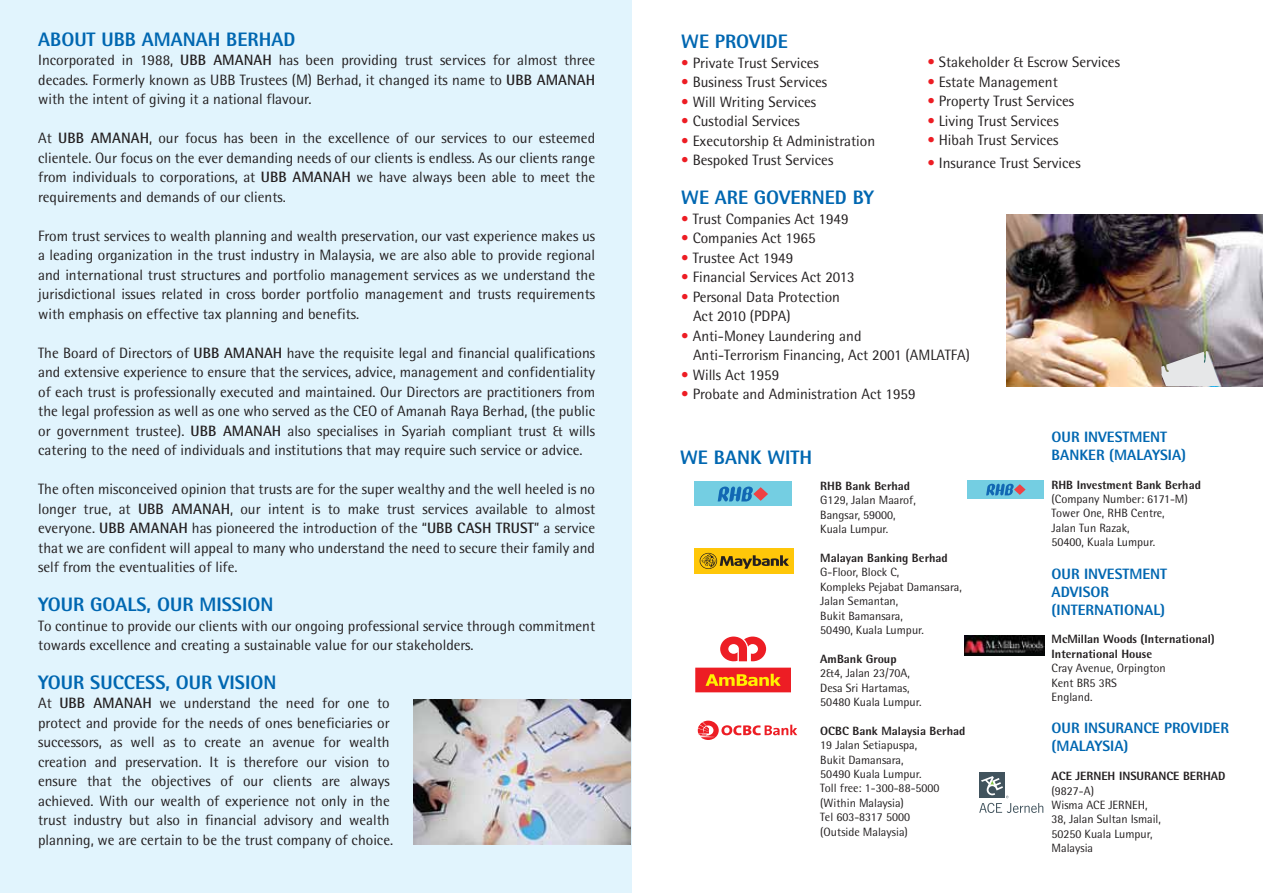
<style>
.page{position:relative;width:1263px;height:893px;background:#fff}
.page>*{position:absolute;margin:0;border:0;box-sizing:border-box;transform-origin:0 0}
.t1{font:800 19.5px "Rotis Semi Sans";color:#0067b1}
.t2{font:15px/19.5px "Rotis Semi Sans";color:#231f20;text-align:justify}
.t3{font:800 15px/18px "Rotis Semi Sans";color:#0067b1}
.t4{font:12px/14.4px "Rotis Semi Sans";color:#231f20}
.t5{font:800 12px/14.4px "Rotis Semi Sans";color:#231f20}
.s1{font-weight:700}
.s2{color:#ed1d24}
</style>
<div class="page">
<div style="left:0;top:0;width:631px;height:893px;background:#e1f4fd"></div>
<div style="left:968px;top:480px;width:76px;height:19px;background:#74cee2"></div>
<svg style="left:986px;top:484px;width:39px;height:11px"></svg>
<div style="left:694px;top:548px;width:100px;height:26px;background:#ffc709"></div>
<svg style="left:700px;top:553px;width:89px;height:16px"></svg>
<div style="left:694px;top:482px;width:97px;height:24px;background:#74cee2"></div>
<svg style="left:718px;top:487px;width:50px;height:14px"></svg>
<svg style="left:698px;top:721px;width:99px;height:19px"></svg>
<svg style="left:695px;top:636px;width:96px;height:56px"></svg>
<img style="left:414px;top:700px;width:216px;height:144px">
<img style="left:1006px;top:215px;width:257px;height:171px">
<svg style="left:1161px;top:351px;width:59px;height:35px"></svg>
<img style="left:965px;top:635px;width:79px;height:20px">
<div style="left:979px;top:772px;width:26px;height:26px;background:#41535d"></div>
<svg style="left:979px;top:776px;width:64px;height:37px"></svg>
<h1 class="t1" style="left:38px;top:27px;width:259px">ABOUT UBB AMANAH BERHAD</h1>
<p class="t2" style="left:38px;top:50px;width:558px">Incorporated in 1988, <span class="s1">UBB AMANAH</span> has been providing trust services for almost three decades. Formerly known as UBB Trustees (M) Berhad, it changed its name to <span class="s1">UBB AMANAH </span>with the intent of giving it a national flavour.</p>
<p class="t2" style="left:38px;top:128px;width:558px">At <span class="s1">UBB AMANAH</span>, our focus has been in the excellence of our services to our esteemed clientele. Our focus on the ever demanding needs of our clients is endless. As our clients range from individuals to corporations, at <span class="s1">UBB AMANAH</span> we have always been able to meet the requirements and demands of our clients.</p>
<p class="t2" style="left:38px;top:226px;width:558px">From trust services to wealth planning and wealth preservation, our vast experience makes us a leading organization in the trust industry in Malaysia, we are also able to provide regional and international trust structures and portfolio management services as we understand the jurisdictional issues related in cross border portfolio management and trusts requirements with emphasis on effective tax planning and benefits.</p>
<p class="t2" style="left:38px;top:343px;width:558px">The Board of Directors of <span class="s1">UBB AMANAH</span> have the requisite legal and financial qualifications and extensive experience to ensure that the services, advice, management and confidentiality of each trust is professionally executed and maintained. Our Directors are practitioners from the legal profession as well as one who served as the CEO of Amanah Raya Berhad, (the public or government trustee). <span class="s1">UBB AMANAH</span> also specialises in Syariah compliant trust &amp; wills catering to the need of individuals and institutions that may require such service or advice.</p>
<p class="t2" style="left:38px;top:479px;width:558px">The often misconceived opinion that trusts are for the super wealthy and the well heeled is no longer true, at <span class="s1">UBB AMANAH</span>, our intent is to make trust services available to almost everyone. <span class="s1">UBB AMANAH</span> has pioneered the introduction of the “<span class="s1">UBB CASH TRUST</span>” a service that we are confident will appeal to many who understand the need to secure their family and self from the eventualities of life.</p>
<h1 class="t1" style="left:38px;top:592px;width:237px">YOUR GOALS, OUR MISSION</h1>
<p class="t2" style="left:38px;top:616px;width:558px">To continue to provide our clients with our ongoing professional service through commitment towards excellence and creating a sustainable value for our stakeholders.</p>
<h1 class="t1" style="left:38px;top:670px;width:240px">YOUR SUCCESS, OUR VISION</h1>
<p class="t2" style="left:38px;top:693px;width:356px;text-align:left">At <span class="s1">UBB AMANAH</span> we understand the need for one to protect and provide for the needs of ones beneficiaries or successors, as well as to create an avenue for wealth creation and preservation. It is therefore our vision to ensure that the objectives of our clients are always achieved. With our wealth of experience not only in the trust industry but also in financial advisory and wealth planning, we are certain to be the trust company of choice.</p>
<h1 class="t1" style="left:681px;top:29px;width:108px">WE PROVIDE</h1>
<p class="t2" style="left:681px;top:53px;width:139px"><span class="s2">•</span> Private Trust Services</p>
<p class="t2" style="left:681px;top:72px;width:147px"><span class="s2">•</span> Business Trust Services</p>
<p class="t2" style="left:681px;top:92px;width:136px"><span class="s2">•</span> Will Writing Services</p>
<p class="t2" style="left:681px;top:111px;width:120px"><span class="s2">•</span> Custodial Services</p>
<p class="t2" style="left:681px;top:131px;width:195px"><span class="s2">•</span> Executorship &amp; Administration</p>
<p class="t2" style="left:681px;top:150px;width:153px"><span class="s2">•</span> Bespoked Trust Services</p>
<h1 class="t1" style="left:681px;top:185px;width:194px">WE ARE GOVERNED BY</h1>
<p class="t2" style="left:681px;top:209px;width:169px"><span class="s2">•</span> Trust Companies Act 1949</p>
<p class="t2" style="left:681px;top:228px;width:136px"><span class="s2">•</span> Companies Act 1965</p>
<p class="t2" style="left:681px;top:248px;width:113px"><span class="s2">•</span> Trustee Act 1949</p>
<p class="t2" style="left:681px;top:267px;width:175px"><span class="s2">•</span> Financial Services Act 2013</p>
<p class="t2" style="left:693px;top:287px;width:149px;text-indent:-12px"><span class="s2">•</span> Personal Data Protection<br>Act 2010 (PDPA)</p>
<p class="t2" style="left:693px;top:326px;width:279px;text-indent:-12px"><span class="s2">•</span> Anti-Money Laundering and<br>Anti-Terrorism Financing, Act 2001 (AMLATFA)</p>
<p class="t2" style="left:681px;top:365px;width:99px"><span class="s2">•</span> Wills Act 1959</p>
<p class="t2" style="left:681px;top:384px;width:236px"><span class="s2">•</span> Probate and Administration Act 1959</p>
<p class="t2" style="left:927px;top:52px;width:194px"><span class="s2">•</span> Stakeholder &amp; Escrow Services</p>
<p class="t2" style="left:927px;top:72px;width:132px"><span class="s2">•</span> Estate Management</p>
<p class="t2" style="left:927px;top:91px;width:148px"><span class="s2">•</span> Property Trust Services</p>
<p class="t2" style="left:927px;top:111px;width:133px"><span class="s2">•</span> Living Trust Services</p>
<p class="t2" style="left:927px;top:130px;width:132px"><span class="s2">•</span> Hibah Trust Services</p>
<p class="t2" style="left:927px;top:153px;width:155px"><span class="s2">•</span> Insurance Trust Services</p>
<h1 class="t1" style="left:680px;top:445px;width:133px">WE BANK WITH</h1>
<p class="t5" style="left:820px;top:478px;width:91px">RHB Bank Berhad</p>
<p class="t4" style="left:820px;top:493px;width:97px">G129, Jalan Maarof,<br>Bangsar, 59000,<br>Kuala Lumpur.</p>
<p class="t5" style="left:820px;top:550px;width:129px">Malayan Banking Berhad</p>
<p class="t4" style="left:820px;top:565px;width:143px">G-Floor, Block C,<br>Kompleks Pejabat Damansara,<br>Jalan Semantan,<br>Bukit Bamansara,<br>50490, Kuala Lumpur.</p>
<p class="t5" style="left:820px;top:651px;width:78px">AmBank Group</p>
<p class="t4" style="left:820px;top:666px;width:103px">2&amp;4, Jalan 23/70A,<br>Desa Sri Hartamas,<br>50480 Kuala Lumpur.</p>
<p class="t5" style="left:820px;top:723px;width:147px">OCBC Bank Malaysia Berhad</p>
<p class="t4" style="left:820px;top:738px;width:121px">19 Jalan Setiapuspa,<br>Bukit Damansara,<br>50490 Kuala Lumpur.<br>Toll free: 1-300-88-5000 (Within Malaysia)<br>Tel 603-8317 5000 (Outside Malaysia)</p>
<p class="t3" style="left:1051px;top:427px;width:136px">OUR INVESTMENT<br>BANKER (MALAYSIA)</p>
<p class="t5" style="left:1051px;top:477px;width:151px">RHB Investment Bank Berhad</p>
<p class="t4" style="left:1051px;top:492px;width:138px">(Company Number: 6171-M)<br>Tower One, RHB Centre,<br>Jalan Tun Razak,<br>50400, Kuala Lumpur.</p>
<p class="t3" style="left:1051px;top:564px;width:117px">OUR INVESTMENT<br>ADVISOR (INTERNATIONAL)</p>
<p class="t5" style="left:1051px;top:632px;width:165px">McMillan Woods (International)<br>International House</p>
<p class="t4" style="left:1051px;top:661px;width:116px">Cray Avenue, Orpington<br>Kent BR5 3RS<br>England.</p>
<p class="t3" style="left:1051px;top:719px;width:179px">OUR INSURANCE PROVIDER (MALAYSIA)</p>
<p class="t5" style="left:1051px;top:769px;width:175px">ACE JERNEH INSURANCE BERHAD</p>
<p class="t4" style="left:1051px;top:783px;width:111px">(9827-A)<br>Wisma ACE JERNEH,<br>38, Jalan Sultan Ismail,<br>50250 Kuala Lumpur,<br>Malaysia</p>
</div>
